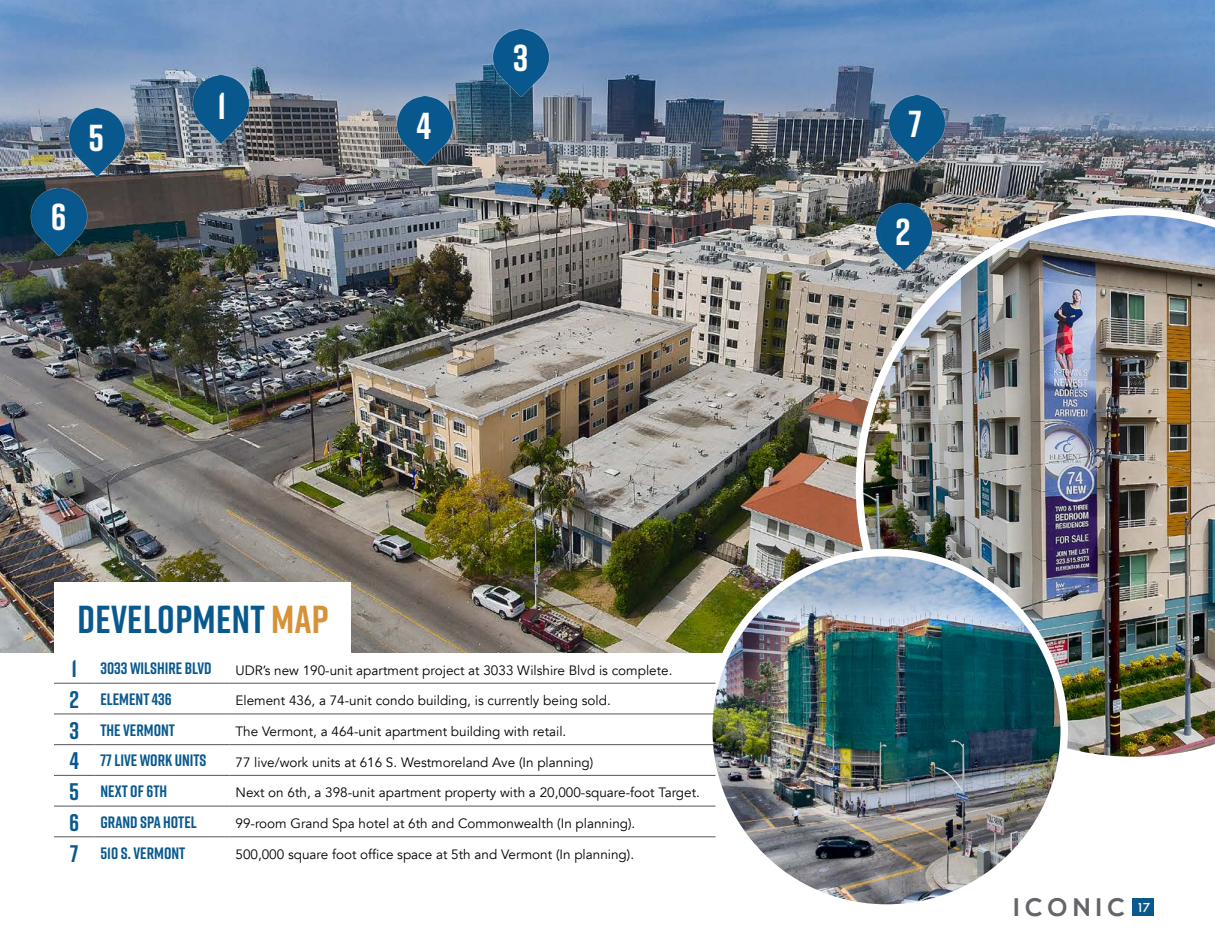
<style>
.page{position:relative;width:1215px;height:945px;background:#fff}
.page>*{position:absolute;margin:0;border:0;box-sizing:border-box;transform-origin:0 0}
.t1{font:700 39px "Rift";letter-spacing:.01em;color:#09598e}
.t2{font:700 37.5px "Rift";color:#fff}
.t3{font:700 25.35px "Nexa";letter-spacing:.2em;color:#646569}
.t4{font:700 16.5px "Rift";color:#09598e}
.t5{font:13.5px "Avenir";color:#000}
.t6{font:500 12px "Futura";color:#fff}
.s1{color:#d79238}
.s2{font-size:24px}
</style>
<div class="page">
<img style="left:0;top:0;width:1215px;height:652px">
<img style="left:870px;top:203px;width:67px;height:5px">
<img style="left:488px;top:29px;width:67px;height:68px">
<img style="left:392px;top:97px;width:67px;height:67px">
<img style="left:884px;top:95px;width:67px;height:68px">
<img style="left:63px;top:109px;width:67px;height:67px">
<img style="left:26px;top:188px;width:67px;height:68px">
<img style="left:188px;top:76px;width:67px;height:67px">
<div style="left:55px;top:582px;width:296px;height:72px;background:#fff"></div>
<img style="left:856px;top:208px;width:359px;height:549px">
<img style="left:709px;top:553px;width:355px;height:355px;border-radius:175px">
<div style="left:705px;top:549px;width:363px;height:363px;border:8px solid #fff;border-radius:50%"></div>
<hr style="left:54px;top:683px;width:40px;height:1px;background:#55565a">
<hr style="left:94px;top:683px;width:136px;height:1px;background:#55565a">
<hr style="left:230px;top:683px;width:486px;height:1px;background:#55565a">
<hr style="left:54px;top:714px;width:40px;height:1px;background:#55565a">
<hr style="left:94px;top:714px;width:136px;height:1px;background:#55565a">
<hr style="left:230px;top:714px;width:486px;height:1px;background:#55565a">
<hr style="left:54px;top:744px;width:40px;height:1px;background:#55565a">
<hr style="left:94px;top:744px;width:136px;height:1px;background:#55565a">
<hr style="left:230px;top:744px;width:486px;height:1px;background:#55565a">
<hr style="left:54px;top:775px;width:40px;height:1px;background:#55565a">
<hr style="left:94px;top:775px;width:136px;height:1px;background:#55565a">
<hr style="left:230px;top:775px;width:486px;height:1px;background:#55565a">
<hr style="left:54px;top:806px;width:40px;height:1px;background:#55565a">
<hr style="left:94px;top:806px;width:136px;height:1px;background:#55565a">
<hr style="left:230px;top:806px;width:486px;height:1px;background:#55565a">
<hr style="left:54px;top:836px;width:40px;height:1px;background:#55565a">
<hr style="left:94px;top:836px;width:136px;height:1px;background:#55565a">
<hr style="left:230px;top:836px;width:486px;height:1px;background:#55565a">
<div style="left:1132px;top:898px;width:22px;height:18px;background:#09598e"></div>
<h2 class="t2" style="left:51px;top:190px;width:17px">6</h2>
<h2 class="t2" style="left:88px;top:111px;width:17px">5</h2>
<h2 class="t2" style="left:218px;top:79px;width:10px">1</h2>
<h2 class="t2" style="left:513px;top:31px;width:17px">3</h2>
<h2 class="t2" style="left:417px;top:99px;width:16px">4</h2>
<h2 class="t2" style="left:909px;top:97px;width:14px">7</h2>
<h2 class="t2" style="left:896px;top:205px;width:16px">2</h2>
<h1 class="t1" style="left:77px;top:592px;width:253px">DEVELOPMENT <span class="s1">MAP</span></h1>
<p class="t4" style="left:71px;top:657px;width:142px"><span class="s2">1</span> 3033 WILSHIRE BLVD</p>
<p class="t5" style="left:236px;top:662px;width:439px">UDR’s new 190-unit apartment project at 3033 Wilshire Blvd is complete.</p>
<p class="t4" style="left:69px;top:687px;width:104px"><span class="s2">2</span> ELEMENT 436</p>
<p class="t5" style="left:236px;top:693px;width:377px">Element 436, a 74-unit condo building, is currently being sold.</p>
<p class="t4" style="left:69px;top:718px;width:107px"><span class="s2">3</span> THE VERMONT</p>
<p class="t5" style="left:236px;top:723px;width:332px">The Vermont, a 464-unit apartment building with retail.</p>
<p class="t4" style="left:70px;top:749px;width:138px"><span class="s2">4</span> 77 LIVE WORK UNITS</p>
<p class="t5" style="left:236px;top:754px;width:359px">77 live/work units at 616 S. Westmoreland Ave (In planning)</p>
<p class="t4" style="left:69px;top:780px;width:99px"><span class="s2">5</span> NEXT OF 6TH</p>
<p class="t5" style="left:236px;top:785px;width:466px">Next on 6th, a 398-unit apartment property with a 20,000-square-foot Target.</p>
<p class="t4" style="left:69px;top:810px;width:129px"><span class="s2">6</span> GRAND SPA HOTEL</p>
<p class="t5" style="left:236px;top:816px;width:401px">99-room Grand Spa hotel at 6th and Commonwealth (In planning).</p>
<p class="t4" style="left:70px;top:841px;width:117px"><span class="s2">7</span> 510 S. VERMONT</p>
<p class="t5" style="left:236px;top:846px;width:400px">500,000 square foot office space at 5th and Vermont (In planning).</p>
<h3 class="t3" style="left:1014px;top:892px;width:112px">ICONIC</h3>
<p class="t6" style="left:1136px;top:900px;width:15px">17</p>
</div>
